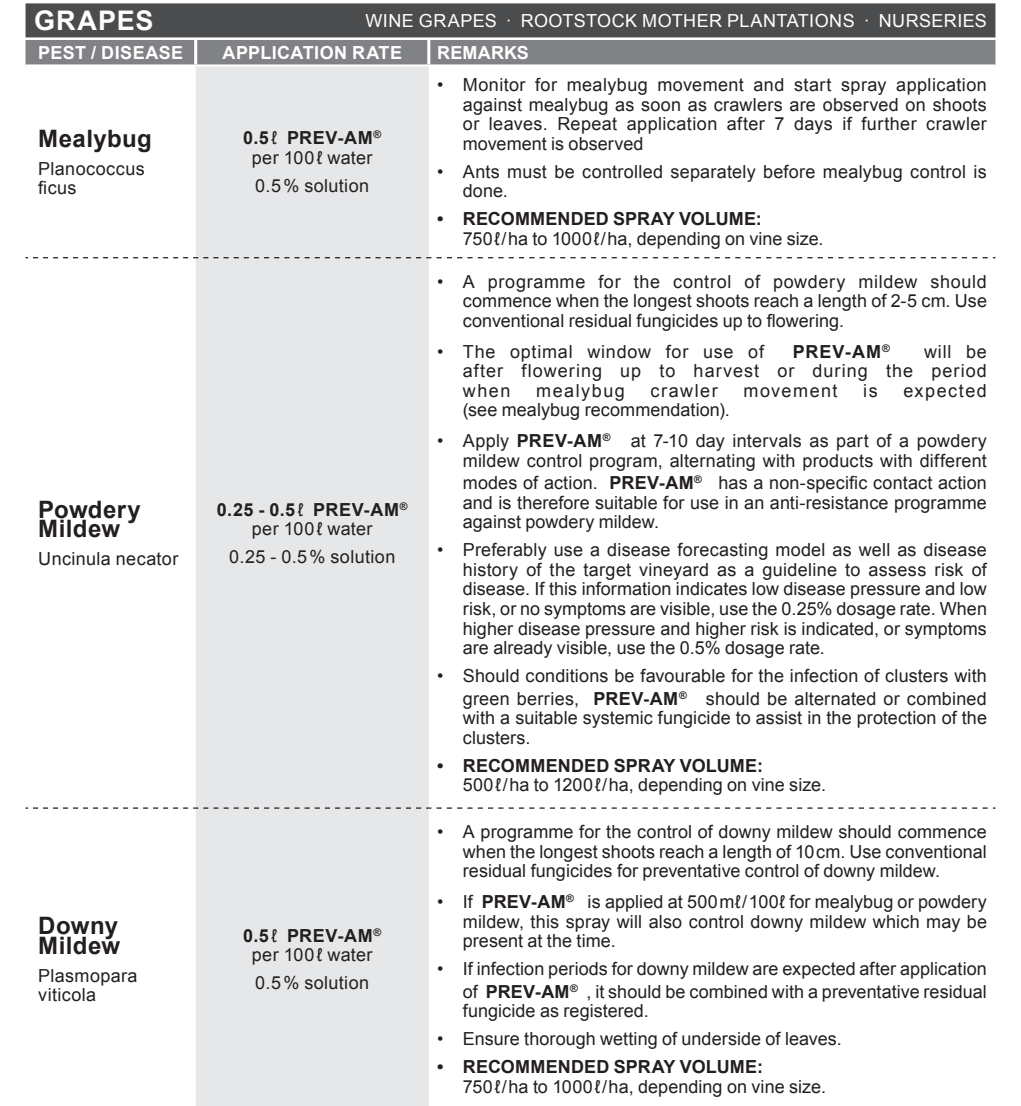
<style>
.page{position:relative;width:1021px;height:1106px;background:#fff}
.page>*{position:absolute;margin:0;border:0;box-sizing:border-box;transform-origin:0 0}
.TABLE___H1{font:700 27px "Arial";letter-spacing:.04em;color:#fff}
.TARGET_PEST{font:700 24px/19.5px "Arial";letter-spacing:.015em;color:#231f20}
.MAIN_BODY_TEXT{font:18px/19.5px "Arial";letter-spacing:.005em;color:#231f20;text-align:justify}
.MAIN_BODY_TEXT-2{font:18px/19.5px "Arial";letter-spacing:.025em;color:#231f20}
.MAIN_BODY_TEXT-3{font:700 18px "Arial";letter-spacing:.03em;color:#231f20}
.MAIN_BODY_TEXT-4{font:18px "Arial";letter-spacing:.025em;color:#fff}
.MAIN_BODY_TEXT-5{font:700 18px "Arial";letter-spacing:.015em;color:#fff}
.MAIN_BODY_TEXT-6{font:18px "Arial";letter-spacing:.085em;color:#231f20}
.MAIN_BODY_TEXT-7{font:18px "Arial";letter-spacing:.045em;color:#231f20}
.s1{font-weight:400}
.s2{font-weight:700}
</style>
<div class="page">
<div style="left:196px;top:67px;width:233px;height:1039px;background:#e6e7e9"></div>
<svg style="left:26px;top:257px;width:969px;height:1px"></svg>
<svg style="left:26px;top:807px;width:969px;height:1px"></svg>
<svg style="left:26px;top:3px;width:969px;height:62px;background:#6a6b6d"></svg>
<p class="TABLE___H1" style="left:34px;top:3px;width:121px">GRAPES</p>
<p class="MAIN_BODY_TEXT-4" style="left:365px;top:9px;width:623px">WINE GRAPES · ROOTSTOCK MOTHER PLANTATIONS · NURSERIES</p>
<p class="MAIN_BODY_TEXT-5" style="left:38px;top:41px;width:146px">PEST / DISEASE</p>
<p class="MAIN_BODY_TEXT-5" style="left:222px;top:41px;width:181px">APPLICATION RATE</p>
<p class="MAIN_BODY_TEXT-5" style="left:437px;top:41px;width:93px">REMARKS</p>
<p class="TARGET_PEST" style="left:38px;top:129px;width:115px">Mealybug</p>
<p class="MAIN_BODY_TEXT-2" style="left:38px;top:159px;width:108px">Planococcus ficus</p>
<p class="TARGET_PEST" style="left:38px;top:500px;width:104px">Powdery<br>Mildew</p>
<p class="MAIN_BODY_TEXT" style="left:38px;top:549px;width:142px">Uncinula necator</p>
<p class="TARGET_PEST" style="left:38px;top:916px;width:83px">Downy<br>Mildew</p>
<p class="MAIN_BODY_TEXT" style="left:38px;top:965px;width:101px">Plasmopara viticola</p>
<p class="MAIN_BODY_TEXT-3" style="left:243px;top:126px;width:140px">0.5<span class="s1">ℓ</span> PREV-AM<sup>®</sup></p>
<p class="MAIN_BODY_TEXT" style="left:252px;top:148px;width:122px">per 100ℓ water</p>
<p class="MAIN_BODY_TEXT-2" style="left:255px;top:176px;width:115px">0.5% solution</p>
<p class="MAIN_BODY_TEXT-3" style="left:217px;top:497px;width:192px">0.25 - 0.5<span class="s1">ℓ</span> PREV-AM<sup>®</sup></p>
<p class="MAIN_BODY_TEXT" style="left:252px;top:519px;width:122px">per 100ℓ water</p>
<p class="MAIN_BODY_TEXT-2" style="left:229px;top:547px;width:168px">0.25 - 0.5% solution</p>
<p class="MAIN_BODY_TEXT-3" style="left:243px;top:923px;width:140px">0.5<span class="s1">ℓ</span> PREV-AM<sup>®</sup></p>
<p class="MAIN_BODY_TEXT" style="left:252px;top:945px;width:122px">per 100ℓ water</p>
<p class="MAIN_BODY_TEXT-2" style="left:255px;top:973px;width:115px">0.5% solution</p>
<p class="MAIN_BODY_TEXT" style="left:463px;top:75px;width:525px;text-indent:-26px">• Monitor for mealybug movement and start spray application against mealybug as soon as crawlers are observed on shoots or leaves. Repeat application after 7 days if further crawler movement is observed</p>
<p class="MAIN_BODY_TEXT" style="left:463px;top:162px;width:525px;text-indent:-26px">• Ants must be controlled separately before mealybug control is done.</p>
<p class="MAIN_BODY_TEXT" style="left:463px;top:209px;width:362px;text-indent:-26px"><span class="s2">• RECOMMENDED SPRAY VOLUME:<br></span>750ℓ/ha to 1000ℓ/ha, depending on vine size.</p>
<p class="MAIN_BODY_TEXT" style="left:463px;top:272px;width:525px;text-indent:-26px">• A programme for the control of powdery mildew should commence when the longest shoots reach a length of 2-5 cm. Use conventional residual fungicides up to flowering.</p>
<p class="MAIN_BODY_TEXT-7" style="left:437px;top:340px;width:328px">• The optimal window for use of</p>
<p class="MAIN_BODY_TEXT-3" style="left:793px;top:340px;width:99px">PREV-AM<sup>®</sup></p>
<p class="MAIN_BODY_TEXT" style="left:463px;top:342px;width:525px;text-indent:461px">will be after flowering up to harvest or during the period when</p>
<p class="MAIN_BODY_TEXT-6" style="left:536px;top:379px;width:90px">mealybug</p>
<p class="MAIN_BODY_TEXT-6" style="left:650px;top:379px;width:69px">crawler</p>
<p class="MAIN_BODY_TEXT-6" style="left:743px;top:379px;width:96px">movement</p>
<p class="MAIN_BODY_TEXT" style="left:863px;top:381px;width:16px">is</p>
<p class="MAIN_BODY_TEXT-6" style="left:903px;top:379px;width:85px">expected</p>
<p class="MAIN_BODY_TEXT" style="left:463px;top:400px;width:268px">(see mealybug recommendation).</p>
<p class="MAIN_BODY_TEXT" style="left:437px;top:431px;width:551px;text-align:right">• Apply <span class="s2">PREV-AM</span><sup>®</sup> at 7-10 day intervals as part of a powdery mildew control program, alternating with products with different</p>
<p class="MAIN_BODY_TEXT" style="left:463px;top:473px;width:525px">modes of action. <span class="s2">PREV-AM</span><sup>®</sup> has a non-specific contact action and is therefore suitable for use in an anti‑resistance programme against powdery mildew.</p>
<p class="MAIN_BODY_TEXT" style="left:463px;top:540px;width:525px;text-indent:-26px">• Preferably use a disease forecasting model as well as disease history of the target vineyard as a guideline to assess risk of disease. If this information indicates low disease pressure and low risk, or no symptoms are visible, use the 0.25% dosage rate. When higher disease pressure and higher risk is indicated, or symptoms are already visible, use the 0.5% dosage rate.</p>
<p class="MAIN_BODY_TEXT" style="left:437px;top:664px;width:551px;line-height:22.5px;text-align:right">• Should conditions be favourable for the infection of clusters with green berries, <span class="s2">PREV-AM</span><sup>®</sup> should be alternated or combined</p>
<p class="MAIN_BODY_TEXT" style="left:463px;top:708px;width:525px">with a suitable systemic fungicide to assist in the protection of the clusters.</p>
<p class="MAIN_BODY_TEXT" style="left:463px;top:755px;width:365px;text-indent:-26px"><span class="s2">• RECOMMENDED SPRAY VOLUME:<br></span>500ℓ/ha to 1200ℓ/ha, depending on vine size.</p>
<p class="MAIN_BODY_TEXT" style="left:463px;top:822px;width:525px;text-indent:-26px">• A programme for the control of downy mildew should commence when the longest shoots reach a length of 10cm. Use conventional residual fungicides for preventative control of downy mildew.</p>
<p class="MAIN_BODY_TEXT" style="left:463px;top:892px;width:525px;text-indent:-26px">• If <span class="s2">PREV-AM</span><sup>®</sup> is applied at 500mℓ/100ℓ for mealybug or powdery mildew, this spray will also control downy mildew which may be present at the time.</p>
<p class="MAIN_BODY_TEXT" style="left:437px;top:957px;width:551px;line-height:22.5px;text-align:right">• If infection periods for downy mildew are expected after application of <span class="s2">PREV-AM</span><sup>®</sup> , it should be combined with a preventative residual</p>
<p class="MAIN_BODY_TEXT" style="left:463px;top:1001px;width:187px">fungicide as registered.</p>
<p class="MAIN_BODY_TEXT" style="left:437px;top:1029px;width:406px">• Ensure thorough wetting of underside of leaves.</p>
<p class="MAIN_BODY_TEXT" style="left:463px;top:1057px;width:364px;text-indent:-26px"><span class="s2">• RECOMMENDED SPRAY VOLUME:<br></span>750ℓ/ha to 1000ℓ/ha, depending on vine size.</p>
</div>
